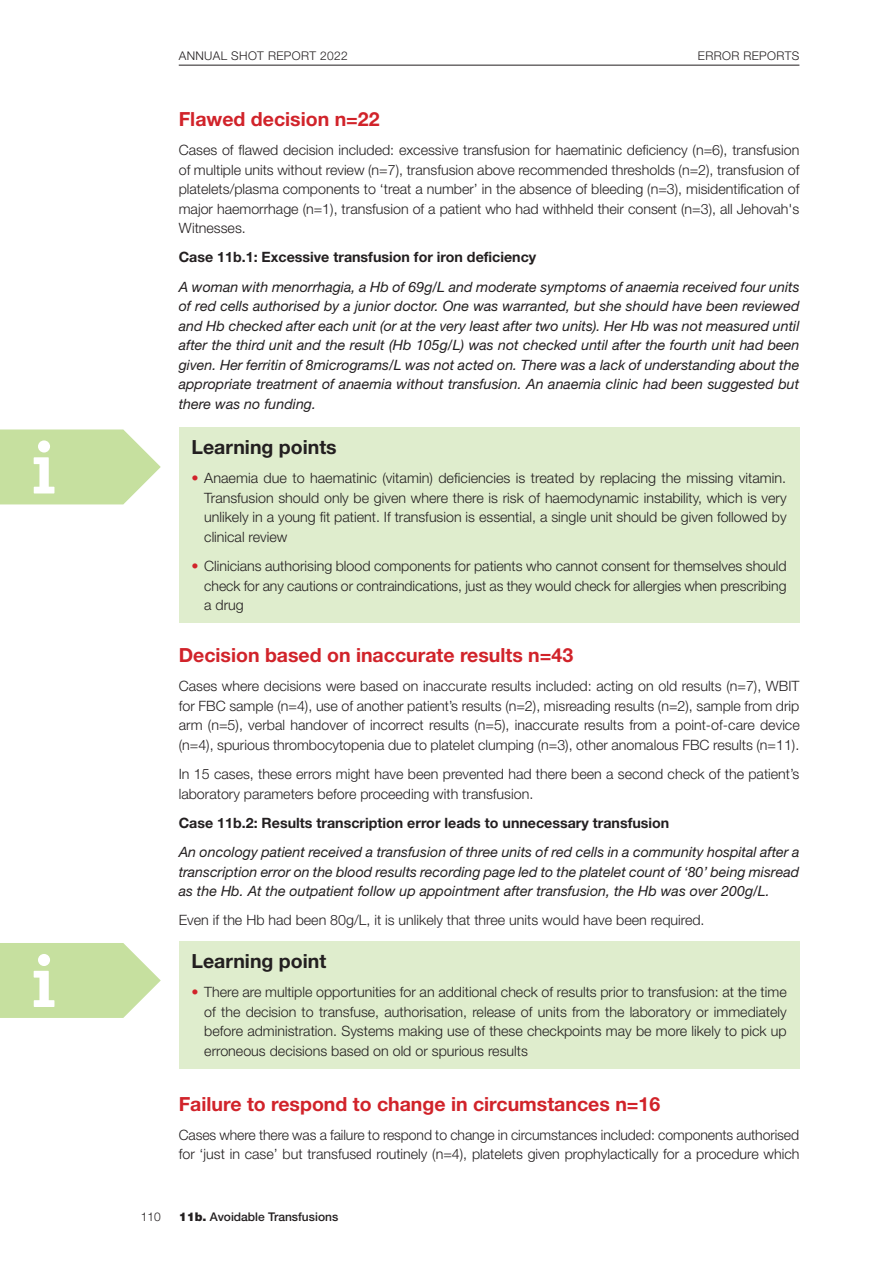
<style>
.page{position:relative;width:893px;height:1263px;background:#fff}
.page>*{position:absolute;margin:0;border:0;box-sizing:border-box;transform-origin:0 0}
.t1{font:700 19.5px "Helvetica Neue LT Std";color:#d1232a}
.t2{font:700 19.5px "Helvetica Neue LT Std";color:#231f20}
.t3{font:300 14.25px/19.5px "Helvetica Neue LT Std";color:#231f20;text-align:justify}
.t4{font:italic 14.25px/19.5px "Helvetica Neue LT Std";color:#231f20;text-align:justify}
.t5{font:700 14.25px "Helvetica Neue LT Std";color:#231f20}
.t6{font:300 12px "Helvetica Neue LT Std";letter-spacing:.03em;color:#231f20}
.t7{font:500 12px "Helvetica Neue LT Std";color:#231f20}
.s1{color:#d1232a}
.s2{font-weight:900}
</style>
<div class="page">
<hr style="left:179px;top:65px;width:620px;height:1px;background:#231f20">
<div style="left:179px;top:427px;width:620px;height:196px;background:#dfedcd"></div>
<div style="left:179px;top:941px;width:620px;height:127px;background:#dfedcd"></div>
<svg style="left:0;top:429px;width:161px;height:75px"></svg>
<svg style="left:0;top:943px;width:161px;height:75px"></svg>
<p class="t6" style="left:179px;top:48px;width:171px">ANNUAL SHOT REPORT 2022</p>
<p class="t6" style="left:698px;top:48px;width:103px">ERROR REPORTS</p>
<h1 class="t1" style="left:179px;top:107px;width:202px">Flawed decision n=22</h1>
<p class="t3" style="left:179px;top:140px;width:622px">Cases of flawed decision included: excessive transfusion for haematinic deficiency (n=6), transfusion of multiple units without review (n=7), transfusion above recommended thresholds (n=2), transfusion of platelets/plasma components to ‘treat a number’ in the absence of bleeding (n=3), misidentification of major haemorrhage (n=1), transfusion of a patient who had withheld their consent (n=3), all Jehovah's Witnesses.</p>
<p class="t5" style="left:179px;top:248px;width:359px">Case 11b.1: Excessive transfusion for iron deficiency</p>
<p class="t4" style="left:179px;top:276px;width:622px">A woman with menorrhagia, a Hb of 69g/L and moderate symptoms of anaemia received four units of red cells authorised by a junior doctor. One was warranted, but she should have been reviewed and Hb checked after each unit (or at the very least after two units). Her Hb was not measured until after the third unit and the result (Hb 105g/L) was not checked until after the fourth unit had been given. Her ferritin of 8micrograms/L was not acted on. There was a lack of understanding about the appropriate treatment of anaemia without transfusion. An anaemia clinic had been suggested but there was no funding.</p>
<h1 class="t2" style="left:192px;top:435px;width:147px">Learning points</h1>
<p class="t3" style="left:204px;top:468px;width:584px;text-indent:-13px"><span class="s1">•</span> Anaemia due to haematinic (vitamin) deficiencies is treated by replacing the missing vitamin.<br>Transfusion should only be given where there is risk of haemodynamic instability, which is very unlikely in a young fit patient. If transfusion is essential, a single unit should be given followed by clinical review</p>
<p class="t3" style="left:204px;top:556px;width:584px;text-indent:-13px"><span class="s1">•</span> Clinicians authorising blood components for patients who cannot consent for themselves should check for any cautions or contraindications, just as they would check for allergies when prescribing a drug</p>
<h1 class="t1" style="left:179px;top:643px;width:396px">Decision based on inaccurate results n=43</h1>
<p class="t3" style="left:179px;top:676px;width:623px">Cases where decisions were based on inaccurate results included: acting on old results (n=7), WBIT for FBC sample (n=4), use of another patient’s results (n=2), misreading results (n=2), sample from drip arm (n=5), verbal handover of incorrect results (n=5), inaccurate results from a point-of-care device (n=4), spurious thrombocytopenia due to platelet clumping (n=3), other anomalous FBC results (n=11).</p>
<p class="t3" style="left:179px;top:764px;width:622px">In 15 cases, these errors might have been prevented had there been a second check of the patient’s laboratory parameters before proceeding with transfusion.</p>
<p class="t5" style="left:179px;top:814px;width:492px">Case 11b.2: Results transcription error leads to unnecessary transfusion</p>
<p class="t4" style="left:179px;top:842px;width:622px">An oncology patient received a transfusion of three units of red cells in a community hospital after a transcription error on the blood results recording page led to the platelet count of ‘80’ being misread as the Hb. At the outpatient follow up appointment after transfusion, the Hb was over 200g/L.</p>
<p class="t3" style="left:179px;top:910px;width:527px">Even if the Hb had been 80g/L, it is unlikely that three units would have been required.</p>
<h1 class="t2" style="left:192px;top:949px;width:136px">Learning point</h1>
<p class="t3" style="left:204px;top:982px;width:584px;text-indent:-13px"><span class="s1">•</span> There are multiple opportunities for an additional check of results prior to transfusion: at the time of the decision to transfuse, authorisation, release of units from the laboratory or immediately before administration. Systems making use of these checkpoints may be more likely to pick up erroneous decisions based on old or spurious results</p>
<h1 class="t1" style="left:179px;top:1092px;width:483px">Failure to respond to change in circumstances n=16</h1>
<p class="t3" style="left:179px;top:1125px;width:622px">Cases where there was a failure to respond to change in circumstances included: components authorised for ‘just in case’ but transfused routinely (n=4), platelets given prophylactically for a procedure which</p>
<p class="t6" style="left:141px;top:1209px;width:22px">110</p>
<p class="t7" style="left:179px;top:1209px;width:161px"><span class="s2">11b.</span> Avoidable Transfusions</p>
</div>
